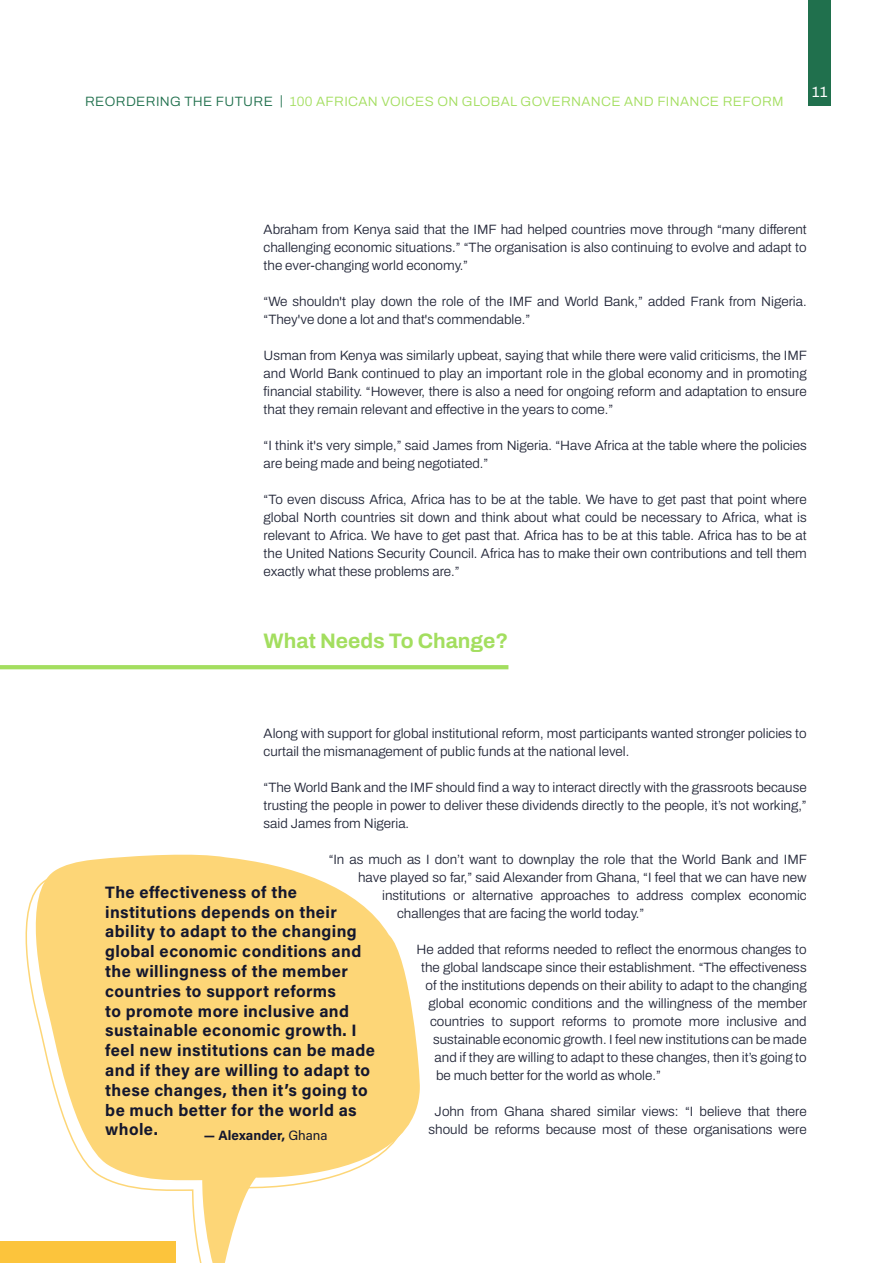
<style>
.page{position:relative;width:893px;height:1263px;background:#fff}
.page>*{position:absolute;margin:0;border:0;box-sizing:border-box;transform-origin:0 0}
.t1{font:700 21px "Archivo";color:#a3de5f}
.t2{font:700 16.5px/19.8px "Acumin Pro";letter-spacing:.025em;color:#14172e}
.t3{font:15px "Archivo";color:#fff}
.t4{font:300 13.5px/18px "Archivo";color:#212537;text-align:justify}
.t5{font:300 13.5px "Archivo";letter-spacing:.025em;color:#a3de5f}
.t6{font:700 13.5px "Acumin Pro";color:#14172e}
.s1{color:#20704d}
.s2{font-weight:400}
</style>
<div class="page">
<div style="left:809px;top:0;width:22px;height:106px;background:#20704d"></div>
<div style="left:0;top:1242px;width:175px;height:21px;background:#fcc43c"></div>
<svg style="left:0;top:665px;width:508px;height:4px;background:#a5de62"></svg>
<svg style="left:22px;top:854px;width:398px;height:409px;fill:#fdd677"></svg>
<p class="t5" style="left:85px;top:92px;width:700px"><span class="s1">REORDERING THE FUTURE |</span> 100 AFRICAN VOICES ON GLOBAL GOVERNANCE AND FINANCE REFORM</p>
<p class="t3" style="left:812px;top:81px;width:17px">11</p>
<p class="t4" style="left:264px;top:220px;width:545px">Abraham from Kenya said that the IMF had helped countries move through “many different challenging economic situations.” “The organisation is also continuing to evolve and adapt to the ever-changing world economy.”</p>
<p class="t4" style="left:264px;top:292px;width:545px">“We shouldn't play down the role of the IMF and World Bank,” added Frank from Nigeria. “They've done a lot and that's commendable.”</p>
<p class="t4" style="left:264px;top:346px;width:545px">Usman from Kenya was similarly upbeat, saying that while there were valid criticisms, the IMF and World Bank continued to play an important role in the global economy and in promoting financial stability. “However, there is also a need for ongoing reform and adaptation to ensure that they remain relevant and effective in the years to come.”</p>
<p class="t4" style="left:264px;top:436px;width:545px">“I think it's very simple,” said James from Nigeria. “Have Africa at the table where the policies are being made and being negotiated.”</p>
<p class="t4" style="left:264px;top:490px;width:545px">“To even discuss Africa, Africa has to be at the table. We have to get past that point where global North countries sit down and think about what could be necessary to Africa, what is relevant to Africa. We have to get past that. Africa has to be at this table. Africa has to be at the United Nations Security Council. Africa has to make their own contributions and tell them exactly what these problems are.”</p>
<h1 class="t1" style="left:264px;top:625px;width:246px">What Needs To Change?</h1>
<p class="t4" style="left:264px;top:724px;width:544px">Along with support for global institutional reform, most participants wanted stronger policies to curtail the mismanagement of public funds at the national level.</p>
<p class="t4" style="left:264px;top:778px;width:545px">“The World Bank and the IMF should find a way to interact directly with the grassroots because trusting the people in power to deliver these dividends directly to the people, it’s not working,” said James from Nigeria.</p>
<p class="t4" style="left:329px;top:850px;width:480px">“In as much as I don’t want to downplay the role that the World Bank and IMF</p>
<p class="t4" style="left:358px;top:868px;width:450px">have played so far,” said Alexander from Ghana, “I feel that we can have new</p>
<p class="t4" style="left:382px;top:886px;width:426px">institutions or alternative approaches to address complex economic</p>
<p class="t4" style="left:397px;top:904px;width:249px">challenges that are facing the world today.”</p>
<p class="t4" style="left:417px;top:940px;width:392px">He added that reforms needed to reflect the enormous changes to</p>
<p class="t4" style="left:421px;top:958px;width:387px">the global landscape since their establishment. “The effectiveness</p>
<p class="t4" style="left:426px;top:976px;width:382px">of the institutions depends on their ability to adapt to the changing</p>
<p class="t4" style="left:429px;top:994px;width:380px">global economic conditions and the willingness of the member</p>
<p class="t4" style="left:430px;top:1012px;width:378px">countries to support reforms to promote more inclusive and</p>
<p class="t4" style="left:433px;top:1030px;width:375px">sustainable economic growth. I feel new institutions can be made</p>
<p class="t4" style="left:435px;top:1048px;width:374px">and if they are willing to adapt to these changes, then it’s going to</p>
<p class="t4" style="left:436px;top:1066px;width:226px">be much better for the world as whole.”</p>
<p class="t4" style="left:429px;top:1102px;width:379px;text-align:center">John from Ghana shared similar views: “I believe that there should be reforms because most of these organisations were</p>
<p class="t2" style="left:105px;top:881px;width:271px">The effectiveness of the institutions depends on their ability to adapt to the changing global economic conditions and the willingness of the member countries to support reforms<br>to promote more inclusive and sustainable economic growth. I feel new institutions can be made and if they are willing to adapt to these changes, then it’s going to be much better for the world as whole.</p>
<p class="t6" style="left:204px;top:1126px;width:125px">― Alexander, <span class="s2">Ghana</span></p>
</div>
